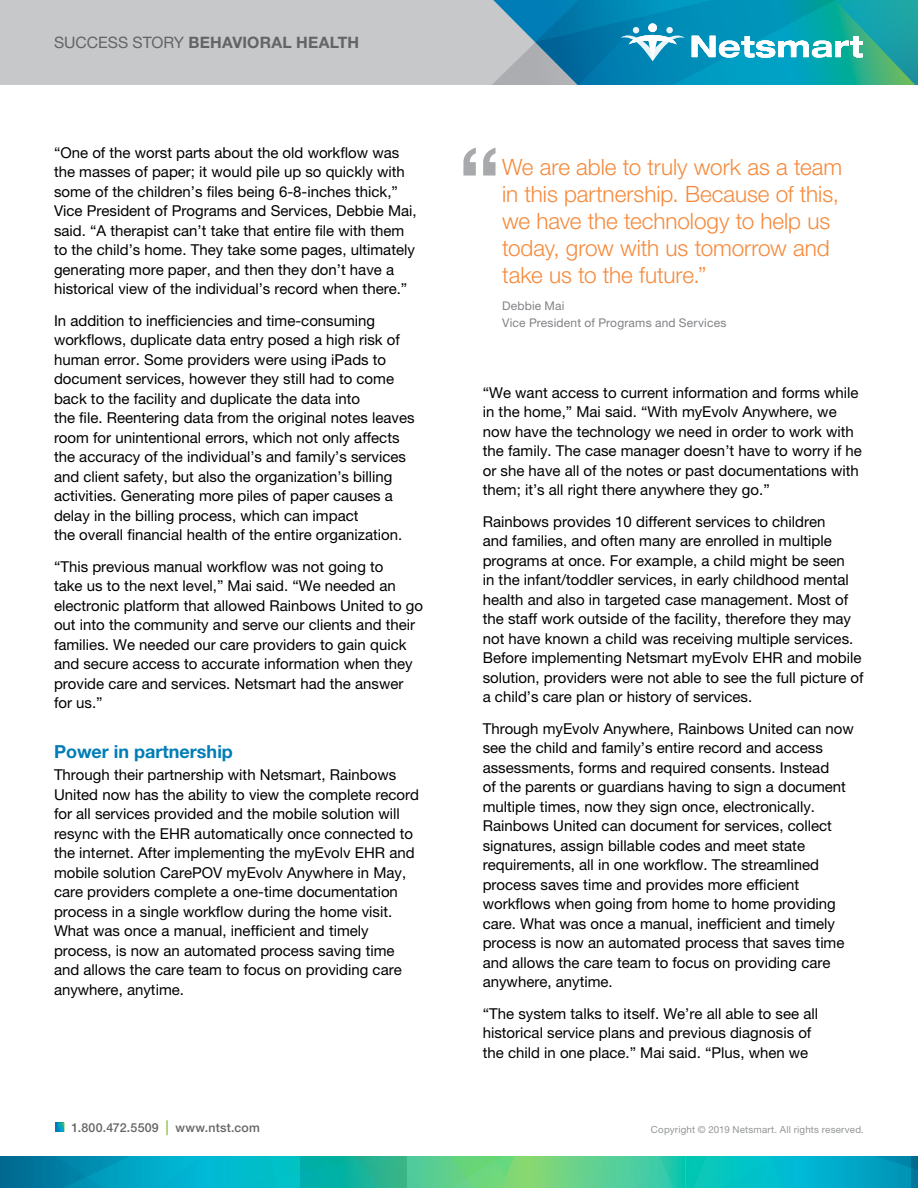
<style>
.page{position:relative;width:918px;height:1188px;background:#fff}
.page>*{position:absolute;margin:0;border:0;box-sizing:border-box;transform-origin:0 0}
.t1{font:500 99px "Helvetica Neue LT Pro";color:#a7a9ac}
.t2{font:300 22.5px/27px "Helvetica Neue LT Pro";letter-spacing:-.005em;color:#f68a3c}
.t3{font:700 18px "Helvetica Neue LT Pro";color:#007db6}
.t4{font:700 15.75px "Helvetica Neue LT Pro";letter-spacing:.01em;color:#636466}
.t5{font:15px/19.5px "Helvetica Neue LT Pro";color:#000}
.t6{font:500 12.3px "Helvetica Neue LT Pro";letter-spacing:.02em;color:#636466}
.t7{font:12px/16.5px "Helvetica Neue LT Pro";letter-spacing:.015em;color:#808285}
.t8{font:9.75px "Helvetica Neue LT Pro";letter-spacing:.02em;color:#939598}
.s1{font-weight:400}
.s2{font-size:14.85px;color:#82c341}
</style>
<div class="page">
<div style="left:0;top:0;width:918px;height:85px;background:#c7c8ca"></div>
<svg style="left:0;top:1157px;width:918px;height:31px"></svg>
<svg style="left:56px;top:1122px;width:8px;height:10px"></svg>
<svg style="left:692px;top:0;width:226px;height:85px"></svg>
<svg style="left:492px;top:0;width:193px;height:85px"></svg>
<div style="left:666px;top:27px;width:7px;height:6px;background:#e7f4f8;border-radius:50%"></div>
<p class="t4" style="left:54px;top:33px;width:307px"><span class="s1">SUCCESS STORY</span> BEHAVIORAL HEALTH</p>
<p class="t5" style="left:54px;top:142px;width:364px">“One of the worst parts about the old workflow was the masses of paper; it would pile up so quickly with some of the children’s files being 6-8-inches thick,” Vice President of Programs and Services, Debbie Mai, said. “A therapist can’t take that entire file with them to the child’s home. They take some pages, ultimately generating more paper, and then they don’t have a historical view of the individual’s record when there.”</p>
<p class="t5" style="left:54px;top:310px;width:362px">In addition to inefficiencies and time-consuming workflows, duplicate data entry posed a high risk of human error. Some providers were using iPads to document services, however they still had to come back to the facility and duplicate the data into<br>the file. Reentering data from the original notes leaves room for unintentional errors, which not only affects the accuracy of the individual’s and family’s services and client safety, but also the organization’s billing activities. Generating more piles of paper causes a delay in the billing process, which can impact<br>the overall financial health of the entire organization.</p>
<p class="t5" style="left:54px;top:556px;width:371px">“This previous manual workflow was not going to<br>take us to the next level,” Mai said. “We needed an electronic platform that allowed Rainbows United to go out into the community and serve our clients and their families. We needed our care providers to gain quick and secure access to accurate information when they provide care and services. Netsmart had the answer for us.”</p>
<p class="t3" style="left:54px;top:740px;width:180px">Power in partnership</p>
<p class="t5" style="left:54px;top:765px;width:367px">Through their partnership with Netsmart, Rainbows United now has the ability to view the complete record for all services provided and the mobile solution will resync with the EHR automatically once connected to the internet. After implementing the myEvolv EHR and mobile solution CarePOV myEvolv Anywhere in May, care providers complete a one-time documentation process in a single workflow during the home visit.<br>What was once a manual, inefficient and timely process, is now an automated process saving time and allows the care team to focus on providing care anywhere, anytime.</p>
<h1 class="t1" style="left:458px;top:124px;width:45px">“</h1>
<h2 class="t2" style="left:502px;top:153px;width:342px">We are able to truly work as a team in this partnership. Because of this, we have the technology to help us today, grow with us tomorrow and take us to the future.”</h2>
<p class="t7" style="left:502px;top:297px;width:226px">Debbie Mai<br>Vice President of Programs and Services</p>
<p class="t5" style="left:483px;top:382px;width:381px">“We want access to current information and forms while in the home,” Mai said. “With myEvolv Anywhere, we now have the technology we need in order to work with the family. The case manager doesn’t have to worry if he or she have all of the notes or past documentations with them; it’s all right there anywhere they go.”</p>
<p class="t5" style="left:483px;top:511px;width:382px">Rainbows provides 10 different services to children<br>and families, and often many are enrolled in multiple programs at once. For example, a child might be seen<br>in the infant/toddler services, in early childhood mental health and also in targeted case management. Most of the staff work outside of the facility, therefore they may not have known a child was receiving multiple services.<br>Before implementing Netsmart myEvolv EHR and mobile solution, providers were not able to see the full picture of a child’s care plan or history of services.</p>
<p class="t5" style="left:483px;top:718px;width:373px">Through myEvolv Anywhere, Rainbows United can now see the child and family’s entire record and access assessments, forms and required consents. Instead<br>of the parents or guardians having to sign a document multiple times, now they sign once, electronically.<br>Rainbows United can document for services, collect signatures, assign billable codes and meet state requirements, all in one workflow. The streamlined process saves time and provides more efficient workflows when going from home to home providing care. What was once a manual, inefficient and timely process is now an automated process that saves time and allows the care team to focus on providing care anywhere, anytime.</p>
<p class="t5" style="left:483px;top:1003px;width:337px">“The system talks to itself. We’re all able to see all historical service plans and previous diagnosis of the child in one place.” Mai said. “Plus, when we</p>
<p class="t6" style="left:71px;top:1120px;width:190px">1.800.472.5509 <span class="s2">|</span> www.ntst.com</p>
<p class="t8" style="left:651px;top:1124px;width:215px">Copyright © 2019 Netsmart. All rights reserved.</p>
</div>
